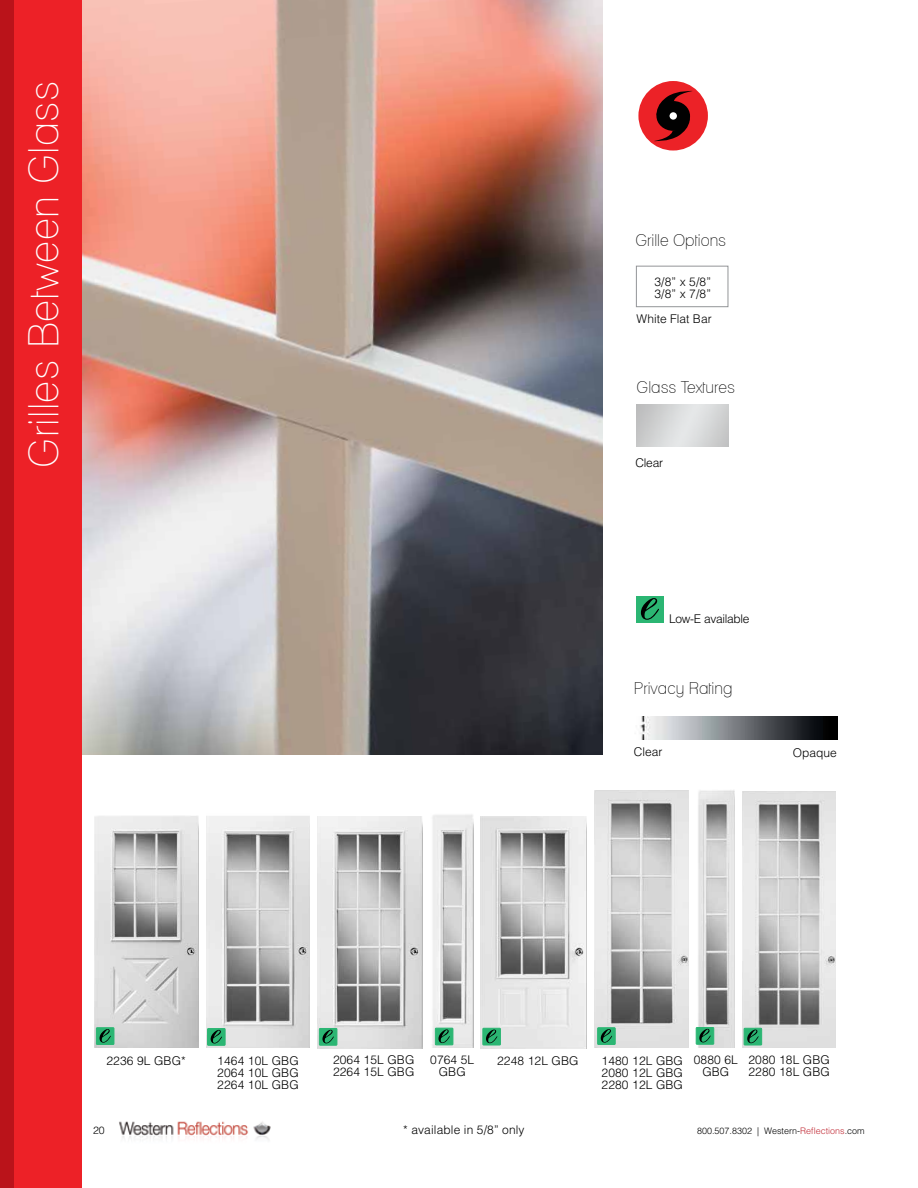
<style>
.page{position:relative;width:918px;height:1188px;background:#fff}
.page>*{position:absolute;margin:0;border:0;box-sizing:border-box;transform-origin:0 0}
.t1{font:condensed 42px "Lane";letter-spacing:.01em;color:#fff}
.t2{font:condensed 16.5px "Lane";color:#000}
.t3{font:300 12px/12px "Helvetica";letter-spacing:.01em;color:#000}
.t4{font:300 12px "Helvetica";letter-spacing:-.025em;color:#000}
.t5{font:300 10.5px "Helvetica";color:#000}
.t6{font:300 9px "Helvetica";color:#000}
.s1{color:#c22c37}
</style>
<div class="page">
<img style="left:481px;top:816px;width:105px;height:232px">
<img style="left:82px;top:0;width:521px;height:754px">
<img style="left:119px;top:1121px;width:152px;height:19px">
<div style="left:0;top:0;width:82px;height:1188px;background:#ed2127"></div>
<img style="left:318px;top:816px;width:105px;height:232px">
<img style="left:432px;top:814px;width:41px;height:234px">
<div style="left:435px;top:1028px;width:18px;height:17px;background:#2bb673"></div>
<div style="left:435px;top:1028px;width:18px;height:17px;border:1px solid #2bb673"></div>
<svg style="left:438px;top:1029px;width:12px;height:14px"></svg>
<div style="left:319px;top:1028px;width:18px;height:17px;background:#2bb673"></div>
<div style="left:319px;top:1028px;width:18px;height:17px;border:1px solid #2bb673"></div>
<svg style="left:322px;top:1030px;width:12px;height:13px"></svg>
<div style="left:483px;top:1028px;width:17px;height:17px;background:#2bb673"></div>
<div style="left:483px;top:1028px;width:18px;height:17px;border:1px solid #2bb673"></div>
<svg style="left:486px;top:1030px;width:11px;height:13px"></svg>
<img style="left:594px;top:791px;width:95px;height:257px">
<div style="left:598px;top:1028px;width:17px;height:16px;background:#2bb673"></div>
<div style="left:597px;top:1027px;width:18px;height:18px;border:1px solid #2bb673"></div>
<svg style="left:601px;top:1029px;width:11px;height:14px"></svg>
<img style="left:697px;top:790px;width:37px;height:257px">
<img style="left:742px;top:792px;width:94px;height:256px">
<div style="left:744px;top:1028px;width:18px;height:17px;background:#2bb673"></div>
<div style="left:744px;top:1028px;width:18px;height:17px;border:1px solid #2bb673"></div>
<svg style="left:747px;top:1029px;width:14px;height:14px"></svg>
<img style="left:207px;top:816px;width:103px;height:232px">
<div style="left:208px;top:1029px;width:17px;height:16px;background:#2bb673"></div>
<div style="left:207px;top:1028px;width:18px;height:18px;border:1px solid #2bb673"></div>
<svg style="left:211px;top:1030px;width:11px;height:14px"></svg>
<img style="left:94px;top:816px;width:105px;height:231px">
<div style="left:96px;top:1028px;width:18px;height:16px;background:#2bb673"></div>
<div style="left:96px;top:1027px;width:18px;height:18px;border:1px solid #2bb673"></div>
<svg style="left:100px;top:1029px;width:11px;height:14px"></svg>
<div style="left:636px;top:266px;width:92px;height:41px;border:1px solid #939598"></div>
<img style="left:640px;top:717px;width:198px;height:22px">
<div style="left:636px;top:596px;width:28px;height:27px;background:#2bb673"></div>
<svg style="left:641px;top:598px;width:18px;height:22px"></svg>
<div style="left:638px;top:81px;width:70px;height:70px;background:#ec2227;border-radius:50%"></div>
<svg style="left:654px;top:90px;width:39px;height:52px"></svg>
<div style="left:656px;top:101px;width:34px;height:30px;background:#010101;border-radius:50%"></div>
<div style="left:670px;top:112px;width:7px;height:8px;background:#fff;border-radius:50%"></div>
<div style="left:0;top:0;width:13px;height:1188px;background:#ba131a"></div>
<div style="left:696px;top:1028px;width:18px;height:16px;background:#2bb673"></div>
<div style="left:696px;top:1027px;width:18px;height:17px;border:1px solid #2bb673"></div>
<svg style="left:699px;top:1029px;width:12px;height:13px"></svg>
<h1 class="t1" style="left:18px;top:468px;width:388px;rotate:-90deg">Grilles Between Glass</h1>
<h2 class="t2" style="left:635px;top:231px;width:92px">Grille Options</h2>
<p class="t3" style="left:654px;top:275px;width:58px">3/8” x 5/8”<br>3/8” x 7/8”</p>
<p class="t3" style="left:637px;top:313px;width:77px">White Flat Bar</p>
<h2 class="t2" style="left:637px;top:377px;width:100px">Glass Textures</h2>
<p class="t3" style="left:635px;top:456px;width:29px">Clear</p>
<p class="t4" style="left:669px;top:611px;width:82px">Low-E available</p>
<h2 class="t2" style="left:634px;top:678px;width:100px">Privacy Rating</h2>
<p class="t3" style="left:634px;top:746px;width:30px">Clear</p>
<p class="t3" style="left:793px;top:746px;width:46px">Opaque</p>
<p class="t3" style="left:107px;top:1055px;width:81px">2236 9L GBG*</p>
<p class="t3" style="left:217px;top:1055px;width:83px;text-align:justify">1464 10L GBG 2064 10L GBG 2264 10L GBG</p>
<p class="t3" style="left:333px;top:1054px;width:83px">2064 15L GBG<br>2264 15L GBG</p>
<p class="t3" style="left:430px;top:1054px;width:46px;text-align:center">0764 5L<br>GBG</p>
<p class="t3" style="left:497px;top:1055px;width:83px">2248 12L GBG</p>
<p class="t3" style="left:602px;top:1055px;width:83px;text-align:justify">1480 12L GBG 2080 12L GBG 2280 12L GBG</p>
<p class="t3" style="left:694px;top:1054px;width:46px;text-align:center">0880 6L<br>GBG</p>
<p class="t3" style="left:749px;top:1054px;width:83px">2080 18L GBG<br>2280 18L GBG</p>
<p class="t3" style="left:403px;top:1124px;width:123px">* available in 5/8” only</p>
<p class="t5" style="left:93px;top:1124px;width:13px">20</p>
<p class="t6" style="left:697px;top:1125px;width:169px">800.507.8302 | Western-<span class="s1">Reflections</span>.com</p>
</div>
